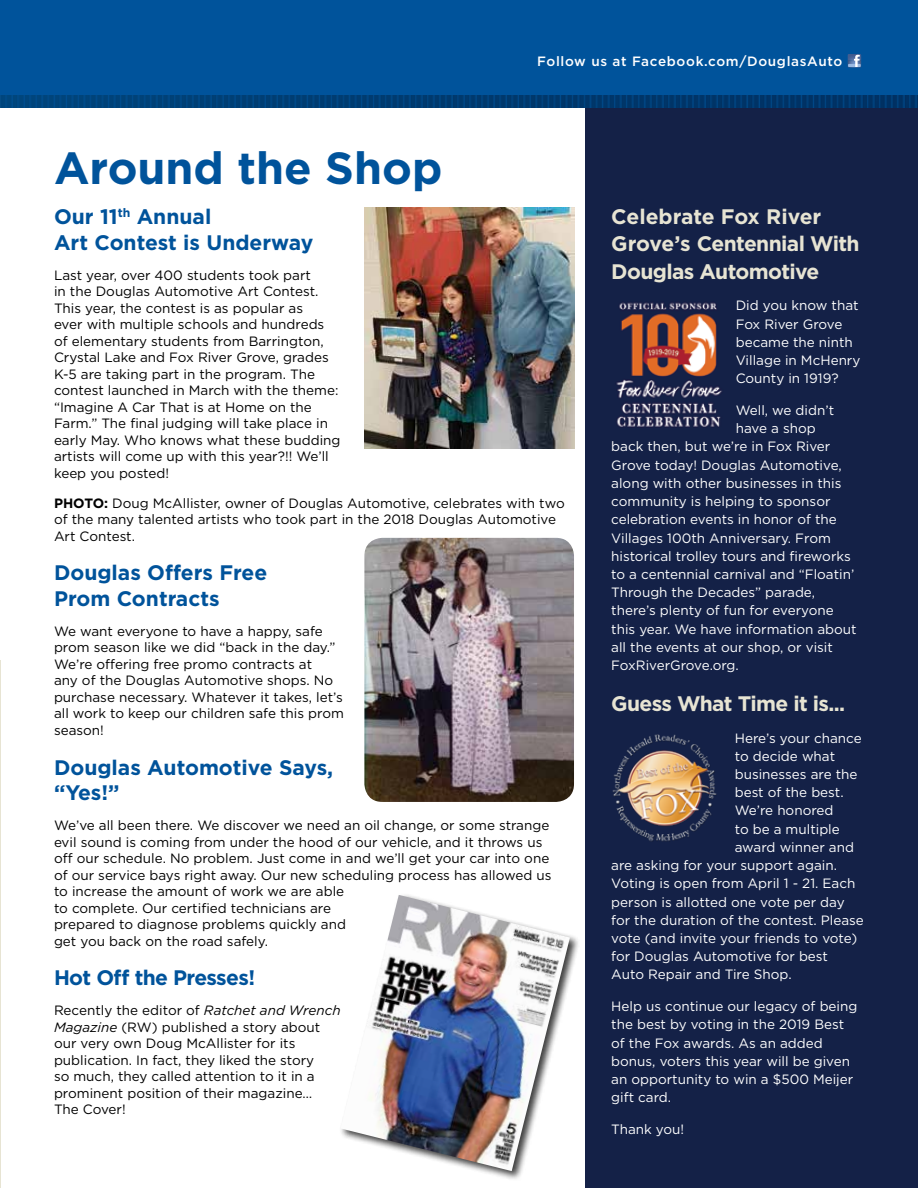
<style>
.page{position:relative;width:918px;height:1188px;background:#fff}
.page>*{position:absolute;margin:0;border:0;box-sizing:border-box;transform-origin:0 0}
.t1{font:700 45px "Gotham";color:#00539b}
.t2{font:700 21px/26px "Gotham";color:#00539b}
.t3{font:700 21px/27.2px "Gotham";letter-spacing:-.03em;color:#e7e4d3}
.t4{font:700 21px "Gotham";letter-spacing:-.03em;color:#00539b}
.t5{font:13.5px/16.5px "Gotham";color:#000}
.t6{font:13.5px/18.3px "Gotham";color:#fff}
.t7{font:500 13.5px "Gotham";letter-spacing:.05em;color:#fff}
.s1{font-weight:700}
.s2{font-style:italic}
</style>
<div class="page">
<div style="left:585px;top:108px;width:333px;height:1080px;background:#142147"></div>
<img style="left:0;top:94px;width:918px;height:14px">
<div style="left:0;top:0;width:918px;height:94px;background:#00539b"></div>
<svg style="left:848px;top:54px;width:13px;height:13px"></svg>
<div style="left:338px;top:893px;width:242px;height:288px;background:#000;opacity:.75"></div>
<img style="left:341px;top:895px;width:229px;height:276px">
<img style="left:364px;top:207px;width:210px;height:242px">
<img style="left:364px;top:538px;width:210px;height:264px">
<img style="left:608px;top:731px;width:113px;height:115px">
<img style="left:0;top:867px;width:1px;height:321px">
<p class="t7" style="left:537px;top:52px;width:307px">Follow us at Facebook.com/DouglasAuto</p>
<h1 class="t1" style="left:54px;top:139px;width:390px">Around the Shop</h1>
<h2 class="t2" style="left:54px;top:203px;width:261px">Our 11<sup>th</sup> Annual<br>Art Contest is Underway</h2>
<p class="t5" style="left:54px;top:267px;width:288px">Last year, over 400 students took part<br>in the Douglas Automotive Art Contest.<br>This year, the contest is as popular as<br>ever with multiple schools and hundreds of elementary students from Barrington, Crystal Lake and Fox River Grove, grades K-5 are taking part in the program. The contest launched in March with the theme: “Imagine A Car That is at Home on the Farm.” The final judging will take place in early May. Who knows what these budding artists will come up with this year?!! We’ll keep you posted!</p>
<p class="t5" style="left:54px;top:494px;width:512px"><span class="s1">PHOTO:</span> Doug McAllister, owner of Douglas Automotive, celebrates with two of the many talented artists who took part in the 2018 Douglas Automotive<br>Art Contest.</p>
<h2 class="t2" style="left:54px;top:559px;width:215px">Douglas Offers Free<br>Prom Contracts</h2>
<p class="t5" style="left:54px;top:623px;width:291px">We want everyone to have a happy, safe prom season like we did “back in the day.” We’re offering free promo contracts at<br>any of the Douglas Automotive shops. No purchase necessary. Whatever it takes, let’s all work to keep our children safe this prom season!</p>
<h2 class="t2" style="left:54px;top:754px;width:281px">Douglas Automotive Says, “Yes!”</h2>
<p class="t5" style="left:54px;top:817px;width:499px">We’ve all been there. We discover we need an oil change, or some strange evil sound is coming from under the hood of our vehicle, and it throws us off our schedule. No problem. Just come in and we’ll get your car into one of our service bays right away. Our new scheduling process has allowed us to increase the amount of work we are able<br>to complete. Our certified technicians are<br>prepared to diagnose problems quickly and<br>get you back on the road safely.</p>
<h2 class="t4" style="left:54px;top:964px;width:203px">Hot Off the Presses!</h2>
<p class="t5" style="left:54px;top:1002px;width:288px">Recently the editor of <span class="s2">Ratchet and Wrench Magazine</span> (RW) published a story about our very own Doug McAllister for its publication. In fact, they liked the story<br>so much, they called attention to it in a prominent position of their magazine…<br>The Cover!</p>
<h2 class="t3" style="left:611px;top:203px;width:250px">Celebrate Fox River<br>Grove’s Centennial With<br>Douglas Automotive</h2>
<p class="t6" style="left:736px;top:296px;width:126px">Did you know that<br>Fox River Grove became the ninth<br>Village in McHenry<br>County in 1919?</p>
<p class="t6" style="left:736px;top:401px;width:100px">Well, we didn’t</p>
<p class="t6" style="left:736px;top:419px;width:82px">have a shop</p>
<p class="t6" style="left:611px;top:437px;width:221px">back then, but we’re in Fox River</p>
<p class="t6" style="left:611px;top:455px;width:232px">Grove today! Douglas Automotive,</p>
<p class="t6" style="left:611px;top:474px;width:232px">along with other businesses in this</p>
<p class="t6" style="left:611px;top:492px;width:221px">community is helping to sponsor</p>
<p class="t6" style="left:611px;top:510px;width:227px">celebration events in honor of the</p>
<p class="t6" style="left:611px;top:528px;width:221px">Villages 100th Anniversary. From</p>
<p class="t6" style="left:611px;top:547px;width:241px">historical trolley tours and fireworks</p>
<p class="t6" style="left:611px;top:565px;width:245px">to a centennial carnival and “Floatin’</p>
<p class="t6" style="left:611px;top:583px;width:205px">Through the Decades” parade,</p>
<p class="t6" style="left:611px;top:601px;width:224px">there’s plenty of fun for everyone</p>
<p class="t6" style="left:611px;top:619px;width:247px">this year. We have information about</p>
<p class="t6" style="left:611px;top:638px;width:223px">all the events at our shop, or visit</p>
<p class="t6" style="left:611px;top:656px;width:129px">FoxRiverGrove.org.</p>
<h2 class="t3" style="left:611px;top:690px;width:236px">Guess What Time it is...</h2>
<p class="t6" style="left:735px;top:728px;width:128px">Here’s your chance</p>
<p class="t6" style="left:735px;top:747px;width:102px">to decide what</p>
<p class="t6" style="left:735px;top:765px;width:124px">businesses are the</p>
<p class="t6" style="left:735px;top:783px;width:110px">best of the best.</p>
<p class="t6" style="left:735px;top:801px;width:100px">We’re honored</p>
<p class="t6" style="left:735px;top:819px;width:107px">to be a multiple</p>
<p class="t6" style="left:735px;top:838px;width:121px">award winner and</p>
<p class="t6" style="left:611px;top:856px;width:227px">are asking for your support again.</p>
<p class="t6" style="left:611px;top:874px;width:246px">Voting is open from April 1 - 21. Each</p>
<p class="t6" style="left:611px;top:892px;width:235px">person is allotted one vote per day</p>
<p class="t6" style="left:611px;top:911px;width:254px">for the duration of the contest. Please</p>
<p class="t6" style="left:611px;top:929px;width:248px">vote (and invite your friends to vote)</p>
<p class="t6" style="left:611px;top:947px;width:218px">for Douglas Automotive for best</p>
<p class="t6" style="left:611px;top:965px;width:182px">Auto Repair and Tire Shop.</p>
<p class="t6" style="left:611px;top:997px;width:248px">Help us continue our legacy of being the best by voting in the 2019 Best of the Fox awards. As an added bonus, voters this year will be given an opportunity to win a $500 Meijer gift card.</p>
<p class="t6" style="left:611px;top:1120px;width:74px">Thank you!</p>
</div>
